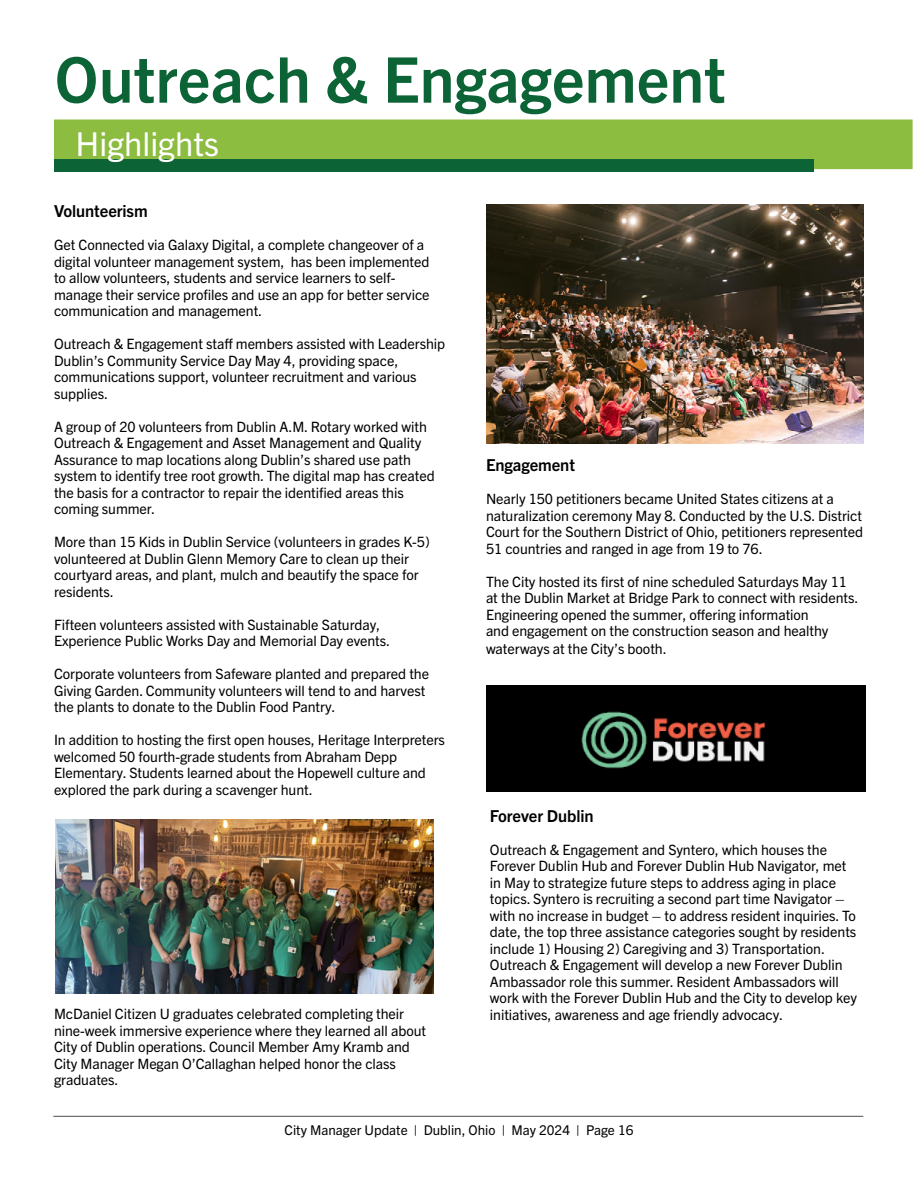
<style>
.page{position:relative;width:918px;height:1188px;background:#fff}
.page>*{position:absolute;margin:0;border:0;box-sizing:border-box;transform-origin:0 0}
.t1{font:700 63px "Trade Gothic Next LT Pro";color:#0c6336}
.t2{font:33px "Trade Gothic Next LT Pro";color:#fff}
.t3{font:700 16.5px "Trade Gothic Next LT Pro";letter-spacing:-.005em;color:#000}
.t4{font:14.25px/16.5px "Trade Gothic Next LT Pro";letter-spacing:-.005em;color:#000}
.t5{font:13.5px "Trade Gothic Next LT Pro";color:#000}
</style>
<div class="page">
<div style="left:54px;top:120px;width:859px;height:49px;background:#8cbc40"></div>
<div style="left:54px;top:159px;width:760px;height:13px;background:#0c6336"></div>
<hr style="left:53px;top:1116px;width:810px;height:1px;background:#4d4d4f">
<img style="left:486px;top:205px;width:378px;height:239px">
<img style="left:55px;top:819px;width:378px;height:174px">
<div style="left:486px;top:686px;width:380px;height:106px;background:#000"></div>
<img style="left:581px;top:711px;width:184px;height:58px">
<h1 class="t1" style="left:55px;top:36px;width:673px">Outreach &amp; Engagement</h1>
<h2 class="t2" style="left:76px;top:121px;width:145px">Highlights</h2>
<p class="t3" style="left:54px;top:200px;width:95px">Volunteerism</p>
<p class="t4" style="left:54px;top:236px;width:377px">Get Connected via Galaxy Digital, a complete changeover of a digital volunteer management system, has been implemented to allow volunteers, students and service learners to self&shy;manage their service profiles and use an app for better service communication and management.</p>
<p class="t4" style="left:54px;top:335px;width:393px">Outreach &amp; Engagement staff members assisted with Leadership Dublin’s Community Service Day May 4, providing space, communications support, volunteer recruitment and various supplies.</p>
<p class="t4" style="left:54px;top:417px;width:382px">A group of 20 volunteers from Dublin A.M. Rotary worked with Outreach &amp; Engagement and Asset Management and Quality Assurance to map locations along Dublin’s shared use path system to identify tree root growth. The digital map has created the basis for a contractor to repair the identified areas this coming summer.</p>
<p class="t4" style="left:54px;top:533px;width:377px">More than 15 Kids in Dublin Service (volunteers in grades K-5) volunteered at Dublin Glenn Memory Care to clean up their courtyard areas, and plant, mulch and beautify the space for residents.</p>
<p class="t4" style="left:54px;top:615px;width:338px">Fifteen volunteers assisted with Sustainable Saturday,<br>Experience Public Works Day and Memorial Day events.</p>
<p class="t4" style="left:54px;top:665px;width:377px">Corporate volunteers from Safeware planted and prepared the<br>Giving Garden. Community volunteers will tend to and harvest the plants to donate to the Dublin Food Pantry.</p>
<p class="t4" style="left:54px;top:731px;width:393px">In addition to hosting the first open houses, Heritage Interpreters welcomed 50 fourth-grade students from Abraham Depp Elementary. Students learned about the Hopewell culture and explored the park during a scavenger hunt.</p>
<p class="t3" style="left:486px;top:454px;width:91px">Engagement</p>
<p class="t4" style="left:486px;top:490px;width:379px">Nearly 150 petitioners became United States citizens at a naturalization ceremony May 8. Conducted by the U.S. District Court for the Southern District of Ohio, petitioners represented 51 countries and ranged in age from 19 to 76.</p>
<p class="t4" style="left:486px;top:572px;width:374px">The City hosted its first of nine scheduled Saturdays May 11 at the Dublin Market at Bridge Park to connect with residents.<br>Engineering opened the summer, offering information<br>and engagement on the construction season and healthy</p>
<p class="t4" style="left:486px;top:640px;width:182px">waterways at the City’s booth.</p>
<p class="t3" style="left:490px;top:804px;width:105px">Forever Dublin</p>
<p class="t4" style="left:490px;top:840px;width:369px">Outreach &amp; Engagement and Syntero, which houses the Forever Dublin Hub and Forever Dublin Hub Navigator, met in May to strategize future steps to address aging in place topics. Syntero is recruiting a second part time Navigator – with no increase in budget – to address resident inquiries. To date, the top three assistance categories sought by residents include 1) Housing 2) Caregiving and 3) Transportation.<br>Outreach &amp; Engagement will develop a new Forever Dublin Ambassador role this summer. Resident Ambassadors will work with the Forever Dublin Hub and the City to develop key</p>
<p class="t4" style="left:54px;top:1005px;width:352px">McDaniel Citizen U graduates celebrated completing their</p>
<p class="t4" style="left:490px;top:1005px;width:295px">initiatives, awareness and age friendly advocacy.</p>
<p class="t4" style="left:54px;top:1022px;width:374px">nine-week immersive experience where they learned all about City of Dublin operations. Council Member Amy Kramb and City Manager Megan O’Callaghan helped honor the class graduates.</p>
<p class="t5" style="left:285px;top:1121px;width:350px">City Manager Update | Dublin, Ohio | May 2024 | Page 16</p>
</div>
